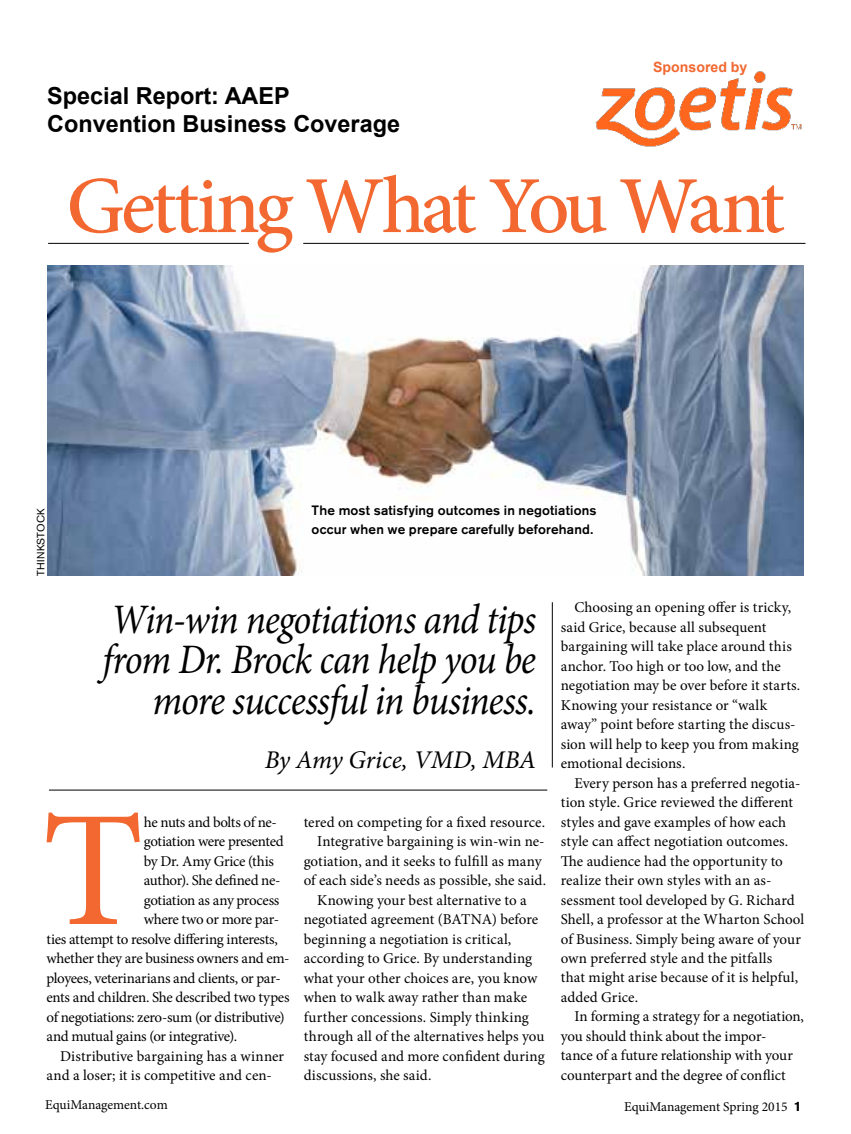
<style>
.page{position:relative;width:851px;height:1134px;background:#fff}
.page>*{position:absolute;margin:0;border:0;box-sizing:border-box;transform-origin:0 0}
.t1{font:165px "Minion Pro";color:#f26830}
.t2{font:500 81px "Minion Pro";letter-spacing:-.055em;color:#f26830}
.t3{font:italic 42px/40.5px "Minion Pro";letter-spacing:-.03em;color:#000;text-align:right;scale:.9 1}
.t4{font:italic 25.5px "Minion Pro";letter-spacing:-.005em;color:#000}
.t5{font:700 23.4px/28px "Arial";color:#000}
.t6{font:15px/19.5px "Minion Pro";color:#000}
.t7{font:15px "Minion Pro";letter-spacing:-.02em;color:#000}
.t8{font:15px "Minion Pro";letter-spacing:-.03em;color:#000}
.t9{font:15px "Minion Pro";letter-spacing:-.025em;color:#000}
.t10{font:700 14.1px "Arial";color:#f26830}
.t11{font:500 13.5px/19.5px "Akzidenz Grotesk BE";letter-spacing:.01em;color:#000}
.t12{font:13.5px "Minion Pro";letter-spacing:-.005em;color:#000}
.t13{font:10.5px "Akzidenz Grotesk BE";letter-spacing:.025em;color:#000}
.s1{font-family:"Akzidenz Grotesk BE";font-weight:700}
</style>
<div class="page">
<hr style="left:552px;top:602px;width:1px;height:166px;background:#000">
<hr style="left:49px;top:790px;width:498px;height:1px;background:#000">
<hr style="left:303px;top:243px;width:502px;height:1px;background:#000">
<hr style="left:48px;top:243px;width:201px;height:1px;background:#000">
<img style="left:595px;top:71px;width:207px;height:76px">
<img style="left:48px;top:265px;width:755px;height:311px">
<h3 class="t5" style="left:47px;top:83px;width:354px">Special Report: AAEP<br>Convention Business Coverage</h3>
<p class="t10" style="left:653px;top:58px;width:96px">Sponsored by</p>
<h2 class="t2" style="left:66px;top:151px;width:720px">Getting What You Want</h2>
<p class="t13" style="left:35px;top:576px;width:69px;rotate:-90deg">thinkstock</p>
<p class="t11" style="left:311px;top:500px;width:286px">The most satisfying outcomes in negotiations occur when we prepare carefully beforehand.</p>
<h3 class="t3" style="left:103px;top:599px;width:483px">Win-win negotiations and tips from Dr. Brock can help you be more successful in business.</h3>
<h3 class="t4" style="left:265px;top:742px;width:273px">By Amy Grice, VMD, MBA</h3>
<h1 class="t1" style="left:42px;top:761px;width:103px">T</h1>
<p class="t8" style="left:144px;top:812px;width:135px">he nuts and bolts of ne-</p>
<p class="t8" style="left:144px;top:831px;width:141px">gotiation were presented</p>
<p class="t6" style="left:144px;top:851px;width:132px">by Dr. Amy Grice (this</p>
<p class="t8" style="left:144px;top:870px;width:138px">author). She defined ne-</p>
<p class="t7" style="left:144px;top:890px;width:137px">gotiation as any process</p>
<p class="t8" style="left:144px;top:909px;width:137px">where two or more par-</p>
<p class="t9" style="left:47px;top:929px;width:233px">ties attempt to resolve differing interests,</p>
<p class="t7" style="left:47px;top:948px;width:244px">whether they are business owners and em-</p>
<p class="t7" style="left:47px;top:968px;width:236px">ployees, veterinarians and clients, or par-</p>
<p class="t6" style="left:47px;top:988px;width:244px">ents and children. She described two types</p>
<p class="t9" style="left:47px;top:1007px;width:240px">of negotiations: zero-sum (or distributive)</p>
<p class="t7" style="left:47px;top:1026px;width:192px">and mutual gains (or integrative).</p>
<p class="t6" style="left:60px;top:1046px;width:225px">Distributive bargaining has a winner</p>
<p class="t6" style="left:47px;top:1066px;width:227px">and a loser; it is competitive and cen-</p>
<p class="t6" style="left:304px;top:812px;width:243px">tered on competing for a fixed resource.</p>
<p class="t6" style="left:317px;top:832px;width:229px">Integrative bargaining is win-win ne-</p>
<p class="t6" style="left:304px;top:851px;width:239px">gotiation, and it seeks to fulfill as many</p>
<p class="t6" style="left:304px;top:871px;width:244px">of each side’s needs as possible, she said.</p>
<p class="t6" style="left:317px;top:890px;width:211px">Knowing your best alternative to a</p>
<p class="t6" style="left:304px;top:910px;width:236px">negotiated agreement (BATNA) before</p>
<p class="t6" style="left:304px;top:929px;width:209px">beginning a negotiation is critical,</p>
<p class="t6" style="left:304px;top:949px;width:230px">according to Grice. By understanding</p>
<p class="t6" style="left:304px;top:968px;width:235px">what your other choices are, you know</p>
<p class="t6" style="left:304px;top:988px;width:225px">when to walk away rather than make</p>
<p class="t6" style="left:304px;top:1007px;width:227px">further concessions. Simply thinking</p>
<p class="t6" style="left:304px;top:1027px;width:242px">through all of the alternatives helps you</p>
<p class="t6" style="left:304px;top:1046px;width:243px">stay focused and more confident during</p>
<p class="t6" style="left:304px;top:1066px;width:129px">discussions, she said.</p>
<p class="t6" style="left:561px;top:598px;width:241px;text-indent:14px">Choosing an opening offer is tricky, said Grice, because all subsequent bargaining will take place around this anchor. Too high or too low, and the negotiation may be over before it starts.<br>Knowing your resistance or “walk away” point before starting the discus&shy;sion will help to keep you from making emotional decisions.</p>
<p class="t6" style="left:561px;top:773px;width:245px;text-indent:14px">Every person has a preferred negotia&shy;tion style. Grice reviewed the different styles and gave examples of how each style can affect negotiation outcomes.<br>The audience had the opportunity to realize their own styles with an as&shy;sessment tool developed by G. Richard Shell, a professor at the Wharton School of Business. Simply being aware of your own preferred style and the pitfalls<br>that might arise because of it is helpful, added Grice.</p>
<p class="t6" style="left:561px;top:1007px;width:245px;text-indent:14px">In forming a strategy for a negotiation, you should think about the impor-<br>tance of a future relationship with your counterpart and the degree of conflict</p>
<p class="t12" style="left:45px;top:1096px;width:124px">EquiManagement.com</p>
<p class="t12" style="left:624px;top:1098px;width:179px">EquiManagement Spring 2015 <span class="s1">1</span></p>
</div>
